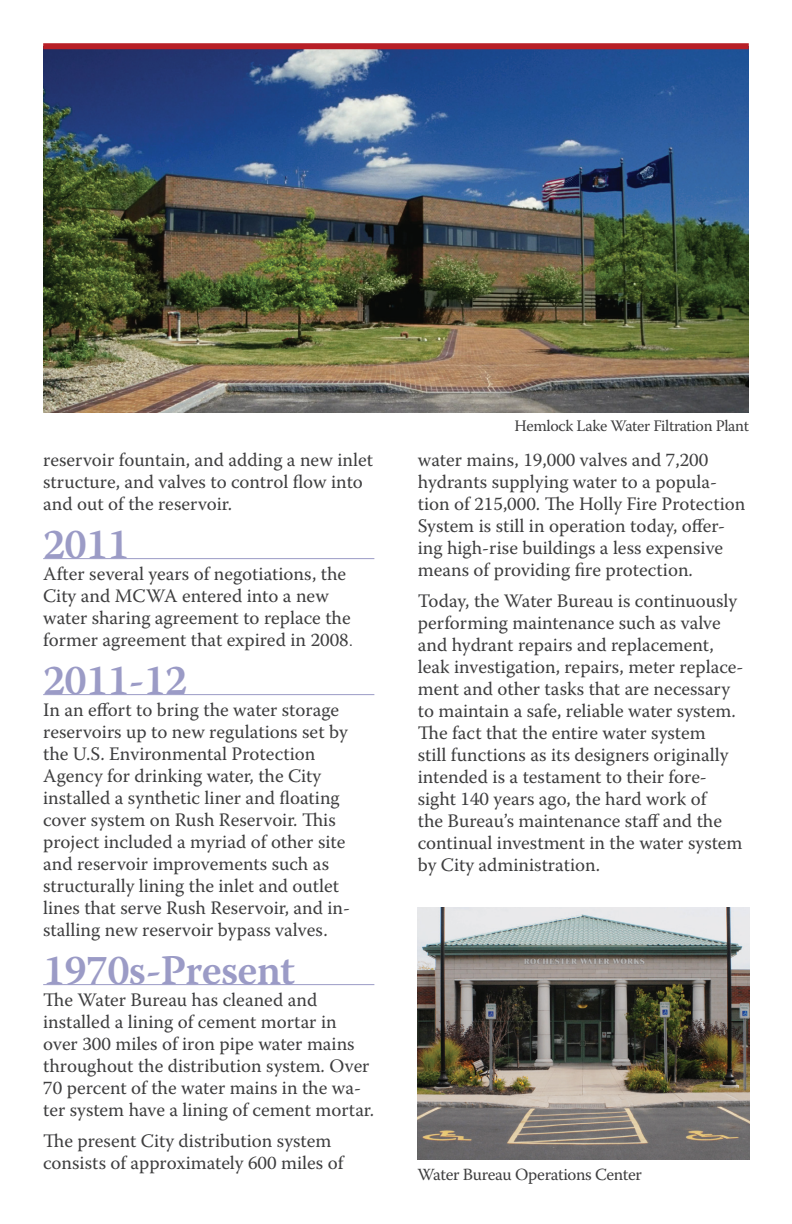
<style>
.page{position:relative;width:792px;height:1224px;background:#fff}
.page>*{position:absolute;margin:0;border:0;box-sizing:border-box;transform-origin:0 0}
.t1{font:600 42px "Warnock Pro";letter-spacing:-.02em;color:#9b9bc6}
.t2{font:19px/22px "Warnock Pro";color:#3e3e3f}
.t3{font:17px "Warnock Pro";letter-spacing:-.02em;color:#3e3e3f}
.t4{font:16px "Warnock Pro";letter-spacing:-.02em;color:#3e3e3f}
.s1{font-family:"Zurich BT";font-weight:300;font-stretch:condensed}
</style>
<div class="page">
<img style="left:43px;top:49px;width:706px;height:364px">
<hr style="left:43px;top:558px;width:331px;height:1px;background:#9b9bc6">
<hr style="left:43px;top:694px;width:331px;height:1px;background:#9b9bc6">
<hr style="left:43px;top:984px;width:331px;height:1px;background:#9b9bc6">
<div style="left:43px;top:43px;width:706px;height:6px;background:#b81f26"></div>
<img style="left:417px;top:907px;width:332px;height:252px">
<p class="t2" style="left:43px;top:449px;width:332px">reservoir fountain, and adding a new inlet structure, and valves to control flow into and out of the reservoir.</p>
<h1 class="t1" style="left:43px;top:519px;width:88px">2011</h1>
<p class="t2" style="left:43px;top:563px;width:312px">After several years of negotiations, the City and MCWA entered into a new water sharing agreement to replace the former agreement that expired in 2008<span class="s1">.</span></p>
<h1 class="t1" style="left:43px;top:655px;width:146px">2011-12</h1>
<p class="t2" style="left:43px;top:699px;width:308px">In an effort to bring the water storage reservoirs up to new regulations set by the U.S. Environmental Protection Agency for drinking water, the City installed a synthetic liner and floating cover system on Rush Reservoir. This project included a myriad of other site and reservoir improvements such as structurally lining the inlet and outlet lines that serve Rush Reservoir, and in&shy;stalling new reservoir bypass valves.</p>
<h1 class="t1" style="left:43px;top:945px;width:253px">1970s-Present</h1>
<p class="t2" style="left:43px;top:989px;width:333px">The Water Bureau has cleaned and installed a lining of cement mortar in over 300 miles of iron pipe water mains throughout the distribution system. Over 70 percent of the water mains in the wa&shy;ter system have a lining of cement mortar.</p>
<p class="t2" style="left:43px;top:1130px;width:302px">The present City distribution system consists of approximately 600 miles of</p>
<p class="t4" style="left:515px;top:416px;width:236px">Hemlock Lake Water Filtration Plant</p>
<p class="t2" style="left:418px;top:449px;width:329px">water mains, 19,000 valves and 7,200 hydrants supplying water to a popula&shy;tion of 215,000. The Holly Fire Protection System is still in operation today, offer&shy;ing high-rise buildings a less expensive means of providing fire protection.</p>
<p class="t2" style="left:418px;top:590px;width:327px">Today, the Water Bureau is continuously performing maintenance such as valve and hydrant repairs and replacement, leak investigation, repairs, meter replace&shy;ment and other tasks that are necessary to maintain a safe, reliable water system.<br>The fact that the entire water system<br>still functions as its designers originally intended is a testament to their fore&shy;sight 140 years ago, the hard work of<br>the Bureau’s maintenance staff and the continual investment in the water system by City administration.</p>
<p class="t3" style="left:417px;top:1164px;width:226px">Water Bureau Operations Center</p>
</div>
